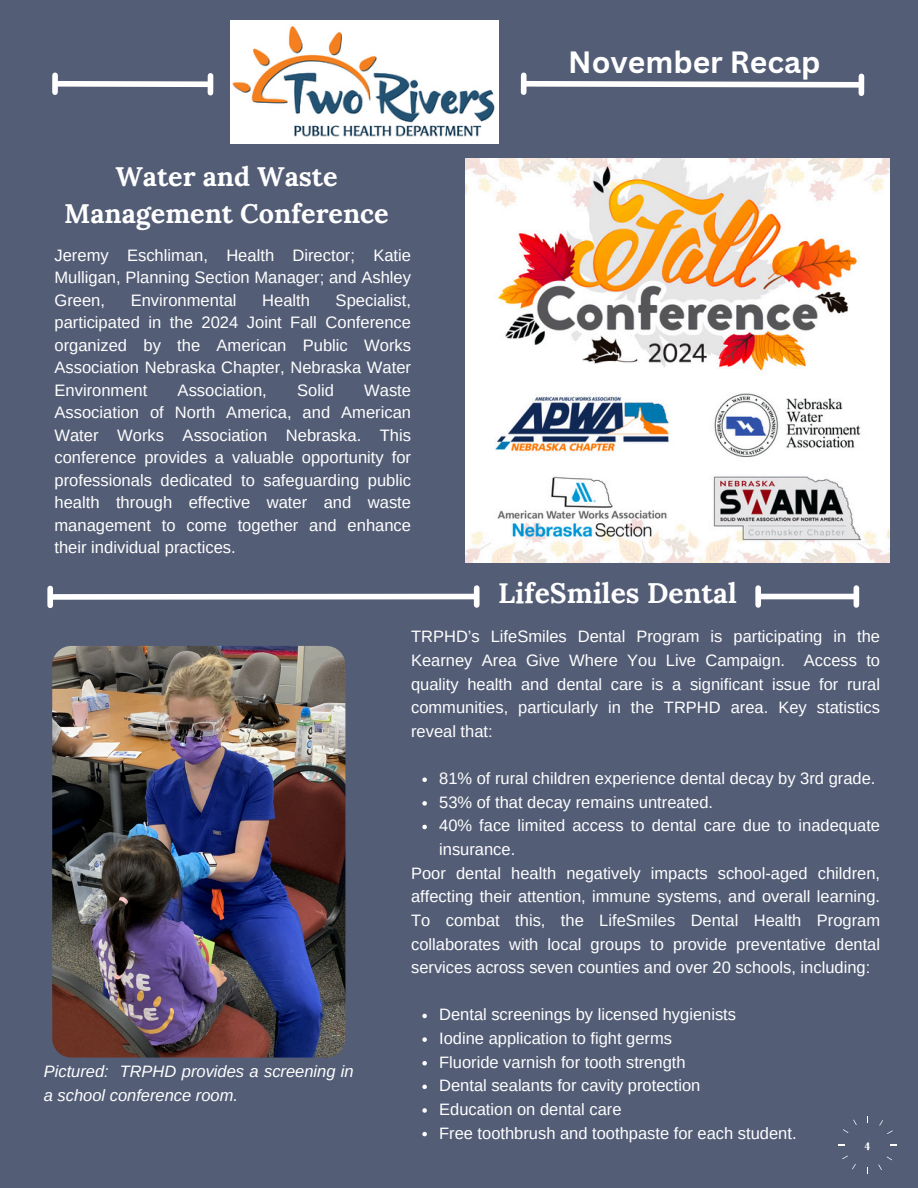
<style>
.page{position:relative;width:918px;height:1188px;background:#535d76}
.page>*{position:absolute;margin:0;border:0;box-sizing:border-box;transform-origin:0 0}
.t1{font:700 30px "Canva Sans";color:#fff}
.t2{font:700 28.2px "Lora";color:#fff}
.t3{font:700 27px/37.2px "Lora";color:#fff;text-align:center}
.t4{font:16.5px/22.5px "Arimo";color:#fff;text-align:justify}
.t5{font:italic 16.5px/23.7px "Arimo";color:#fff}
.t6{font:11.1px "Berkshire Swash";color:#fff}
</style>
<div class="page">
<svg style="left:520px;top:78px;width:345px;height:12px"></svg>
<div style="left:521px;top:75px;width:6px;height:17px;background:#fff"></div>
<div style="left:859px;top:76px;width:5px;height:17px;background:#fff"></div>
<svg style="left:58px;top:78px;width:156px;height:12px"></svg>
<div style="left:52px;top:75px;width:6px;height:17px;background:#fff"></div>
<div style="left:208px;top:76px;width:5px;height:17px;background:#fff"></div>
<img style="left:230px;top:21px;width:268px;height:122px">
<div style="left:52px;top:594px;width:423px;height:6px;background:#fff"></div>
<div style="left:47px;top:588px;width:6px;height:17px;background:#fff"></div>
<div style="left:474px;top:588px;width:6px;height:17px;background:#fff"></div>
<div style="left:760px;top:594px;width:95px;height:5px;background:#fff"></div>
<div style="left:755px;top:588px;width:6px;height:17px;background:#fff"></div>
<div style="left:854px;top:588px;width:5px;height:17px;background:#fff"></div>
<svg style="left:842px;top:1155px;width:14px;height:15px"></svg>
<svg style="left:879px;top:1120px;width:14px;height:14px"></svg>
<svg style="left:843px;top:1119px;width:14px;height:14px"></svg>
<svg style="left:878px;top:1156px;width:14px;height:14px"></svg>
<img style="left:52px;top:646px;width:293px;height:411px">
<img style="left:465px;top:158px;width:424px;height:404px">
<svg style="left:422px;top:777px;width:5px;height:5px"></svg>
<svg style="left:422px;top:801px;width:5px;height:5px"></svg>
<svg style="left:422px;top:825px;width:5px;height:4px"></svg>
<svg style="left:422px;top:1014px;width:5px;height:4px"></svg>
<svg style="left:422px;top:1037px;width:5px;height:5px"></svg>
<svg style="left:422px;top:1061px;width:5px;height:4px"></svg>
<svg style="left:422px;top:1085px;width:5px;height:4px"></svg>
<svg style="left:422px;top:1108px;width:5px;height:5px"></svg>
<svg style="left:422px;top:1132px;width:5px;height:4px"></svg>
<h2 class="t3" style="left:64px;top:158px;width:326px">Water and Waste<br>Management Conference</h2>
<p class="t4" style="left:54px;top:244px;width:358px">Jeremy Eschliman, Health Director; Katie Mulligan, Planning Section Manager; and Ashley Green,</p>
<p class="t4" style="left:54px;top:289px;width:358px;text-indent:281px">Specialist, participated in the 2024 Joint Fall Conference organized by the American Public Works Association Nebraska Chapter, Nebraska Water Environment</p>
<p class="t4" style="left:131px;top:289px;width:107px">Environmental</p>
<p class="t4" style="left:262px;top:289px;width:49px">Health</p>
<p class="t4" style="left:178px;top:379px;width:91px">Association,</p>
<p class="t4" style="left:297px;top:379px;width:38px">Solid</p>
<p class="t4" style="left:54px;top:379px;width:358px;text-indent:310px">Waste Association of North America, and American Water Works Association Nebraska. This conference provides a valuable opportunity for professionals dedicated to safeguarding public health through effective water and waste management to come together and enhance their individual practices.</p>
<h1 class="t1" style="left:568px;top:41px;width:254px">November Recap</h1>
<p class="t2" style="left:498px;top:575px;width:240px">LifeSmiles Dental</p>
<p class="t5" style="left:44px;top:1060px;width:311px">Pictured: TRPHD provides a screening in a school conference room.</p>
<p class="t4" style="left:411px;top:625px;width:470px;line-height:23.7px">TRPHD’s LifeSmiles Dental Program is participating in the Kearney Area Give Where You Live Campaign. Access to quality health and dental care is a significant issue for rural communities, particularly in the TRPHD area. Key statistics reveal that:</p>
<p class="t4" style="left:439px;top:767px;width:438px">81% of rural children experience dental decay by 3rd grade.</p>
<p class="t4" style="left:439px;top:791px;width:276px">53% of that decay remains untreated.</p>
<h1 class="t4" style="left:439px;top:814px;width:442px;line-height:23.7px">40% face limited access to dental care due to inadequate insurance.</h1>
<p class="t4" style="left:411px;top:861px;width:470px;line-height:23.7px">Poor dental health negatively impacts school-aged children, affecting their attention, immune systems, and overall learning.<br>To combat this, the LifeSmiles Dental Health Program collaborates with local groups to provide preventative dental services across seven counties and over 20 schools, including:</p>
<p class="t4" style="left:439px;top:1004px;width:298px">Dental screenings by licensed hygienists</p>
<p class="t4" style="left:439px;top:1027px;width:234px">Iodine application to fight germs</p>
<p class="t4" style="left:439px;top:1051px;width:248px">Fluoride varnish for tooth strength</p>
<p class="t4" style="left:439px;top:1074px;width:263px">Dental sealants for cavity protection</p>
<p class="t4" style="left:439px;top:1098px;width:184px">Education on dental care</p>
<p class="t4" style="left:439px;top:1122px;width:359px">Free toothbrush and toothpaste for each student.</p>
<p class="t6" style="left:865px;top:1137px;width:7px">4</p>
</div>
